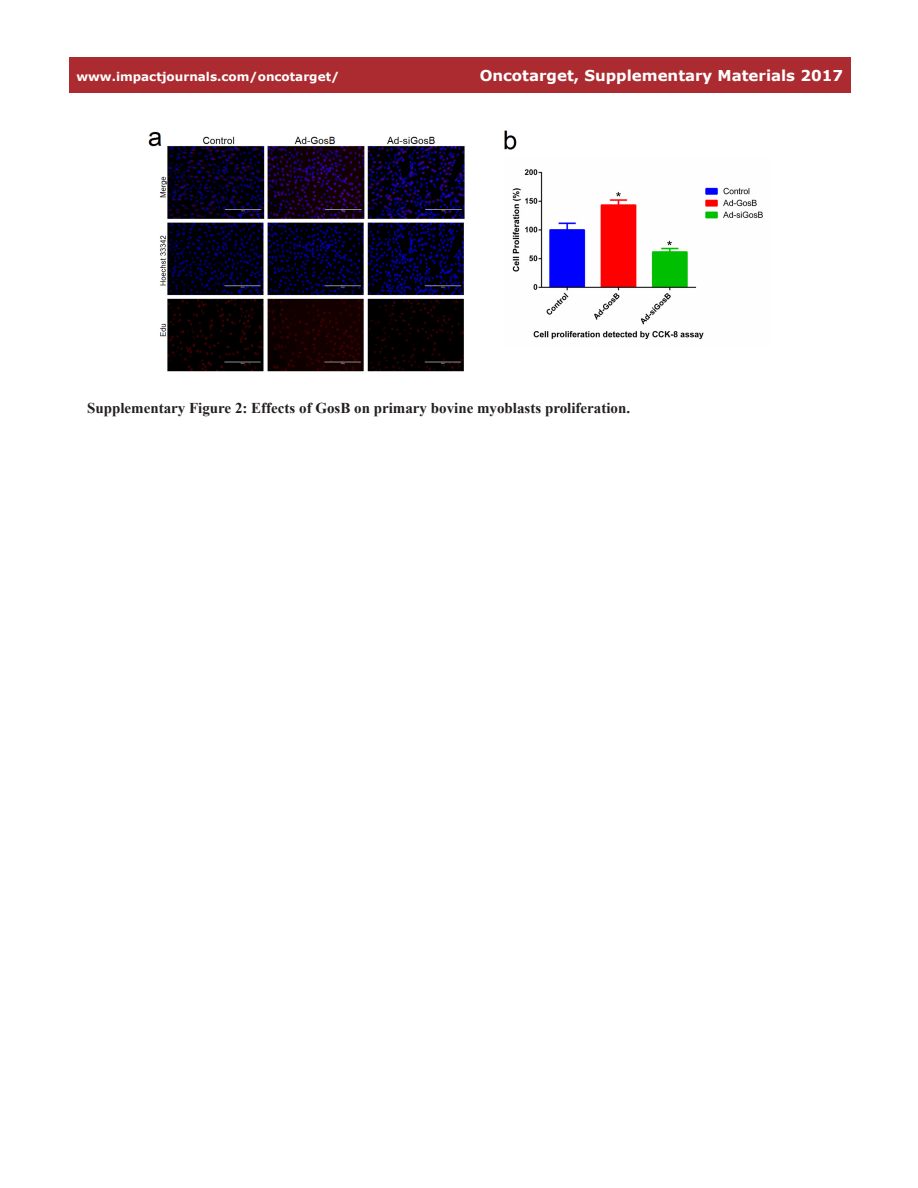
<style>
.page{position:relative;width:918px;height:1188px;background:#fff}
.page>*{position:absolute;margin:0;border:0;box-sizing:border-box;transform-origin:0 0}
.figuretext{font:700 15px "Times New Roman";color:#231f20}
.t1{font:700 15px "Verdana";color:#fff}
.t2{font:700 12px "Verdana";color:#fff}
</style>
<div class="page">
<div style="left:69px;top:57px;width:781px;height:36px;background:#ac2b31"></div>
<img style="left:148px;top:130px;width:615px;height:242px">
<p class="t2" style="left:76px;top:68px;width:264px">www.impactjournals.com/oncotarget/</p>
<p class="t1" style="left:480px;top:65px;width:365px">Oncotarget, Supplementary Materials 2017</p>
<p class="figuretext" style="left:87px;top:398px;width:545px">Supplementary Figure 2: Effects of GosB on primary bovine myoblasts proliferation.</p>
</div>
